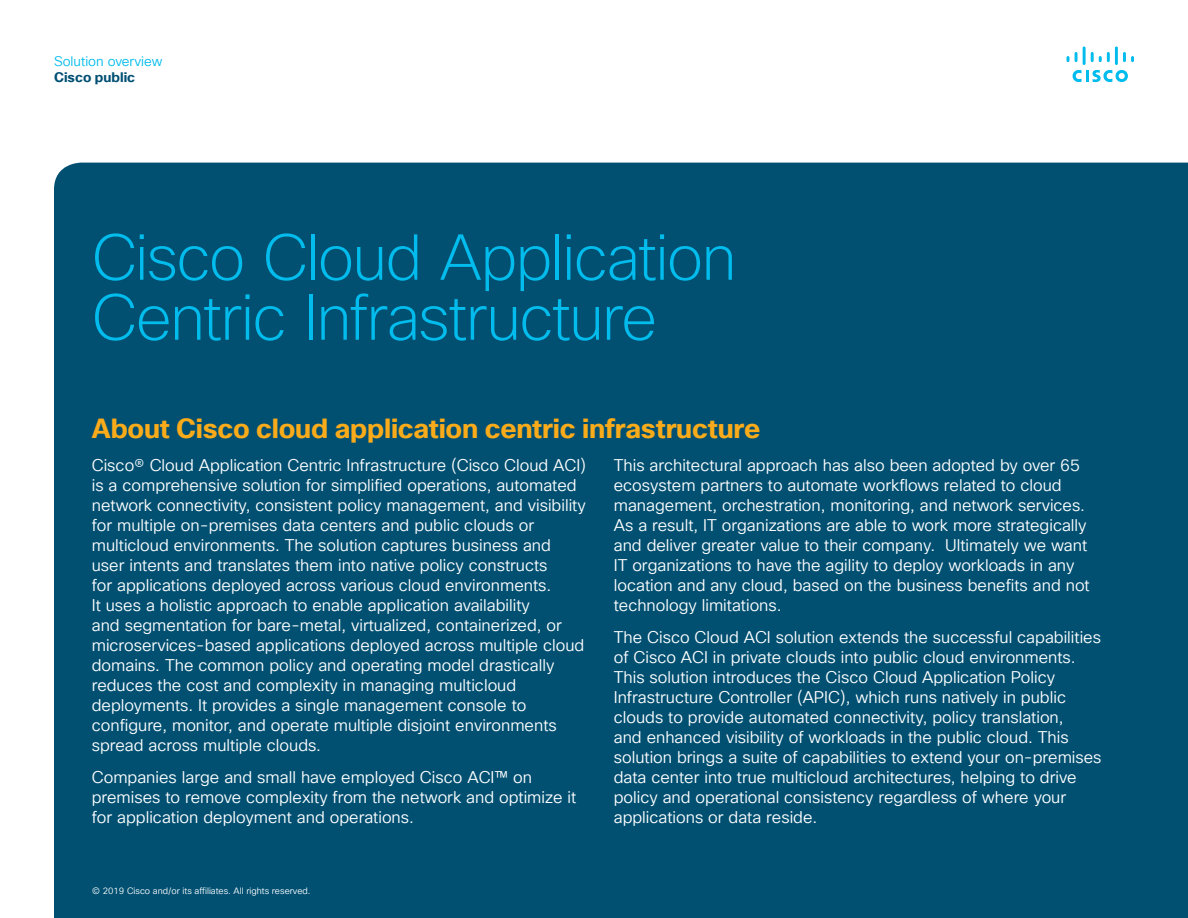
<style>
.page{position:relative;width:1188px;height:918px;background:#fff}
.page>*{position:absolute;margin:0;border:0;box-sizing:border-box;transform-origin:0 0}
.Title_Headline{font:200 63px/60px "Cisco Sans TT";letter-spacing:-.025em;color:#01bcec}
.Subhead2_Orange{font:700 27px "Cisco Sans TT";letter-spacing:-.01em;color:#faab1a}
.Body_White{font:16.5px/20px "Cisco Sans TT Light";color:#fff}
.t1{font:13.5px "Cisco Sans TT Light";color:#01bcec}
.t2{font:700 13.5px "Cisco Sans TT";color:#005073}
.Footer_white{font:9px "Cisco Sans TT Light";color:#fff}
</style>
<div class="page">
<svg style="left:1073px;top:70px;width:55px;height:12px"></svg>
<svg style="left:1067px;top:56px;width:2px;height:6px"></svg>
<svg style="left:1075px;top:52px;width:3px;height:10px"></svg>
<hr style="left:1083px;top:47px;width:3px;height:18px;background:#01bcec">
<svg style="left:1091px;top:52px;width:19px;height:10px"></svg>
<hr style="left:1115px;top:47px;width:3px;height:18px;background:#01bcec">
<svg style="left:1123px;top:52px;width:11px;height:10px"></svg>
<div style="left:54px;top:163px;width:1134px;height:755px;background:#015072"></div>
<p class="t1" style="left:54px;top:52px;width:110px">Solution overview</p>
<p class="t2" style="left:54px;top:68px;width:83px">Cisco public</p>
<p class="Title_Headline" style="left:92px;top:230px;width:646px">Cisco Cloud Application<br>Centric Infrastructure</p>
<p class="Subhead2_Orange" style="left:92px;top:410px;width:670px">About Cisco cloud application centric infrastructure</p>
<p class="Body_White" style="left:92px;top:456px;width:496px">Cisco® Cloud Application Centric Infrastructure (Cisco Cloud ACI) is a comprehensive solution for simplified operations, automated network connectivity, consistent policy management, and visibility for multiple on-premises data centers and public clouds or multicloud environments. The solution captures business and user intents and translates them into native policy constructs<br>for applications deployed across various cloud environments.<br>It uses a holistic approach to enable application availability<br>and segmentation for bare-metal, virtualized, containerized, or microservices-based applications deployed across multiple cloud domains. The common policy and operating model drastically reduces the cost and complexity in managing multicloud deployments. It provides a single management console to configure, monitor, and operate multiple disjoint environments spread across multiple clouds.</p>
<p class="Body_White" style="left:92px;top:768px;width:486px">Companies large and small have employed Cisco ACI™ on premises to remove complexity from the network and optimize it for application deployment and operations.</p>
<p class="Body_White" style="left:614px;top:456px;width:477px">This architectural approach has also been adopted by over 65 ecosystem partners to automate workflows related to cloud management, orchestration, monitoring, and network services.<br>As a result, IT organizations are able to work more strategically and deliver greater value to their company. Ultimately we want IT organizations to have the agility to deploy workloads in any location and any cloud, based on the business benefits and not technology limitations.</p>
<p class="Body_White" style="left:614px;top:628px;width:489px">The Cisco Cloud ACI solution extends the successful capabilities of Cisco ACI in private clouds into public cloud environments.<br>This solution introduces the Cisco Cloud Application Policy Infrastructure Controller (APIC), which runs natively in public clouds to provide automated connectivity, policy translation,<br>and enhanced visibility of workloads in the public cloud. This solution brings a suite of capabilities to extend your on-premises data center into true multicloud architectures, helping to drive policy and operational consistency regardless of where your applications or data reside.</p>
<p class="Footer_white" style="left:92px;top:885px;width:220px">© 2019 Cisco and/or its affiliates. All rights reserved.</p>
</div>
